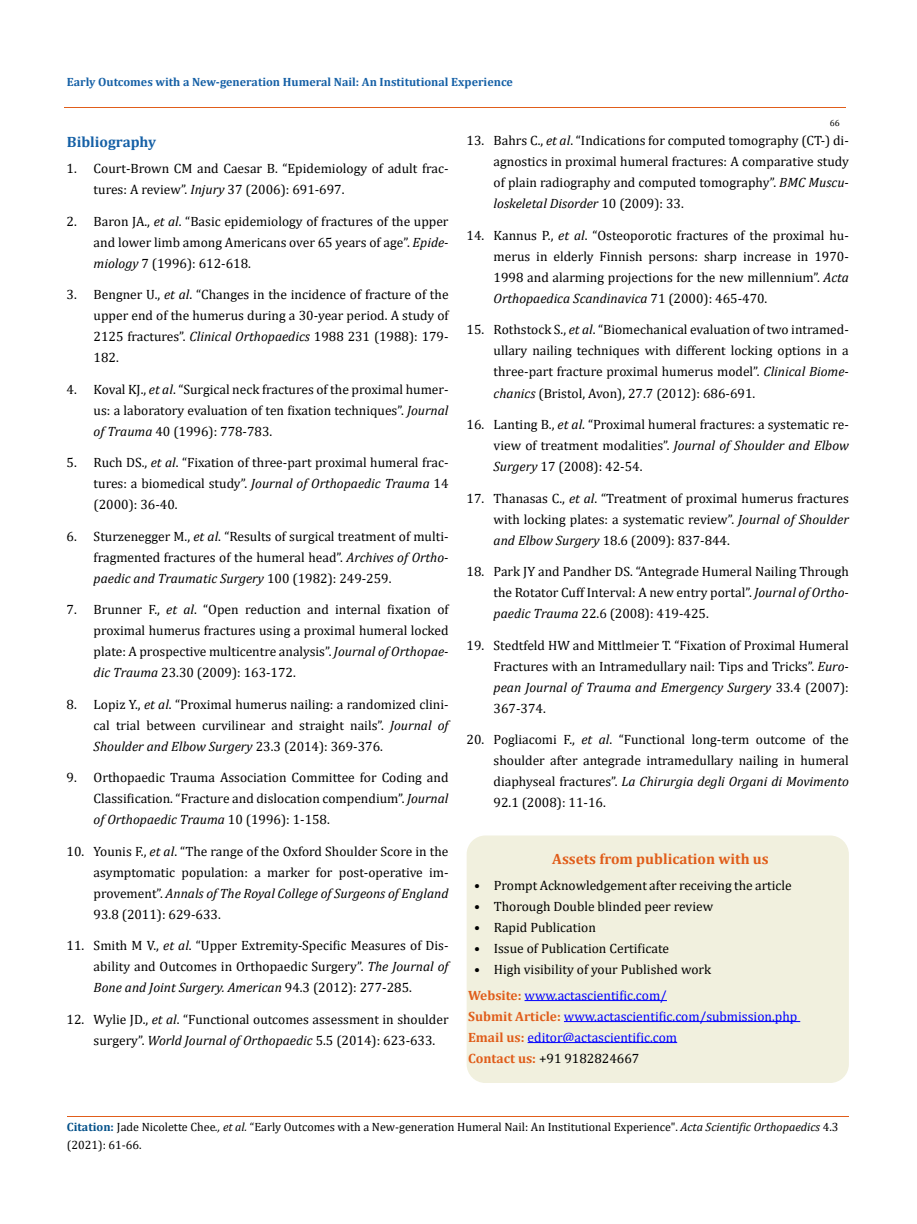
<style>
.page{position:relative;width:917px;height:1224px;background:#fff}
.page>*{position:absolute;margin:0;border:0;box-sizing:border-box;transform-origin:0 0}
.t1{font:700 15px "Cambria";color:#e05d1a}
.t2{font:700 15px "Cambria";color:#1560a6}
.t3{font:13.5px/21px "Cambria";color:#000;text-align:justify}
.t4{font:13.5px/21px "Cambria";color:#00f}
.t5{font:12px/18px "Cambria";color:#000}
.t6{font:700 12px "Cambria";color:#1560a6}
.t7{font:9px "Cambria";color:#000}
.s1{font-style:italic}
.s2{font-weight:700;color:#e05d1a}
.s3{color:#000}
.s4{font-weight:700;color:#035089}
</style>
<div class="page">
<div style="left:467px;top:836px;width:381px;height:246px;background:#f1f0de;border-radius:18px"></div>
<div style="left:466px;top:836px;width:382px;height:247px;border:2px solid #f1f0de;border-radius:18px"></div>
<hr style="left:524px;top:1000px;width:143px;height:1px;background:#00f">
<hr style="left:564px;top:1021px;width:236px;height:1px;background:#00f">
<hr style="left:527px;top:1042px;width:150px;height:1px;background:#00f">
<hr style="left:64px;top:108px;width:781px;height:1px;background:#e05d1a">
<hr style="left:67px;top:1116px;width:781px;height:1px;background:#e05d1a">
<p class="t6" style="left:67px;top:73px;width:447px">Early Outcomes with a New-generation Humeral Nail: An Institutional Experience</p>
<p class="t7" style="left:829px;top:118px;width:11px">66</p>
<p class="t2" style="left:67px;top:131px;width:91px">Bibliography</p>
<p class="t3" style="left:94px;top:158px;width:356px;text-indent:-27px">1. Court-Brown CM and Caesar B. “Epidemiology of adult frac&shy;tures: A review”. <span class="s1">Injury</span> 37 (2006): 691-697.</p>
<p class="t3" style="left:94px;top:211px;width:356px;text-indent:-27px">2. Baron JA., <span class="s1">et al</span>. “Basic epidemiology of fractures of the upper and lower limb among Americans over 65 years of age”. <span class="s1">Epide&shy;miology</span> 7 (1996): 612-618.</p>
<p class="t3" style="left:94px;top:284px;width:356px;text-indent:-27px">3. Bengner U., <span class="s1">et al</span>. “Changes in the incidence of fracture of the upper end of the humerus during a 30-year period. A study of 2125 fractures”. <span class="s1">Clinical Orthopaedics</span> 1988 231 (1988): 179- 182.</p>
<p class="t3" style="left:94px;top:379px;width:356px;text-indent:-27px">4. Koval KJ., <span class="s1">et al</span>. “Surgical neck fractures of the proximal humer&shy;us: a laboratory evaluation of ten fixation techniques”. <span class="s1">Journal of Trauma</span> 40 (1996): 778-783.</p>
<p class="t3" style="left:94px;top:452px;width:356px;text-indent:-27px">5. Ruch DS., <span class="s1">et al</span>. “Fixation of three-part proximal humeral frac&shy;tures: a biomedical study”. <span class="s1">Journal of Orthopaedic Trauma</span> 14 (2000): 36-40.</p>
<p class="t3" style="left:94px;top:526px;width:356px;text-indent:-27px">6. Sturzenegger M., <span class="s1">et al</span>. “Results of surgical treatment of multi&shy;fragmented fractures of the humeral head”. <span class="s1">Archives of Ortho&shy;paedic and Traumatic Surgery</span> 100 (1982): 249-259.</p>
<p class="t3" style="left:94px;top:599px;width:356px;text-indent:-27px">7. Brunner F., <span class="s1">et al</span>. “Open reduction and internal fixation of proximal humerus fractures using a proximal humeral locked plate: A prospective multicentre analysis”. <span class="s1">Journal of Orthopae&shy;dic Trauma</span> 23.30 (2009): 163-172.</p>
<p class="t3" style="left:94px;top:694px;width:356px;text-indent:-27px">8. Lopiz Y., <span class="s1">et al</span>. “Proximal humerus nailing: a randomized clini&shy;cal trial between curvilinear and straight nails”. <span class="s1">Journal of Shoulder and Elbow Surgery</span> 23.3 (2014): 369-376.</p>
<p class="t3" style="left:94px;top:767px;width:356px;text-indent:-27px">9. Orthopaedic Trauma Association Committee for Coding and Classification. “Fracture and dislocation compendium”. <span class="s1">Journal of Orthopaedic Trauma</span> 10 (1996): 1-158.</p>
<p class="t3" style="left:94px;top:841px;width:356px;text-indent:-27px">10. Younis F., <span class="s1">et al</span>. “The range of the Oxford Shoulder Score in the asymptomatic population: a marker for post-operative im&shy;provement”. <span class="s1">Annals of The Royal College of Surgeons of England </span>93.8 (2011): 629-633.</p>
<p class="t3" style="left:94px;top:935px;width:356px;text-indent:-27px">11. Smith M V., <span class="s1">et al</span>. “Upper Extremity-Specific Measures of Dis&shy;ability and Outcomes in Orthopaedic Surgery”. <span class="s1">The Journal of Bone and Joint Surgery. American</span> 94.3 (2012): 277-285.</p>
<p class="t3" style="left:94px;top:1009px;width:356px;text-indent:-27px">12. Wylie JD., <span class="s1">et al</span>. “Functional outcomes assessment in shoulder surgery”. <span class="s1">World Journal of Orthopaedic</span> 5.5 (2014): 623-633.</p>
<p class="t3" style="left:493px;top:130px;width:357px;text-indent:-27px">13. Bahrs C., <span class="s1">et al</span>. “Indications for computed tomography (CT-) di&shy;agnostics in proximal humeral fractures: A comparative study of plain radiography and computed tomography”. <span class="s1">BMC Muscu&shy;loskeletal Disorder</span> 10 (2009): 33.</p>
<p class="t3" style="left:493px;top:225px;width:357px;text-indent:-27px">14. Kannus P., <span class="s1">et al</span>. “Osteoporotic fractures of the proximal hu&shy;merus in elderly Finnish persons: sharp increase in 1970- 1998 and alarming projections for the new millennium”. <span class="s1">Acta Orthopaedica Scandinavica</span> 71 (2000): 465-470.</p>
<p class="t3" style="left:493px;top:319px;width:357px;text-indent:-27px">15. Rothstock S., <span class="s1">et al</span>. “Biomechanical evaluation of two intramed&shy;ullary nailing techniques with different locking options in a three-part fracture proximal humerus model”. <span class="s1">Clinical Biome&shy;chanics</span> (Bristol, Avon), 27.7 (2012): 686-691.</p>
<p class="t3" style="left:493px;top:414px;width:357px;text-indent:-27px">16. Lanting B., <span class="s1">et al</span>. “Proximal humeral fractures: a systematic re&shy;view of treatment modalities”. <span class="s1">Journal of Shoulder and Elbow Surgery</span> 17 (2008): 42-54.</p>
<p class="t3" style="left:493px;top:487px;width:357px;text-indent:-27px">17. Thanasas C., <span class="s1">et al</span>. “Treatment of proximal humerus fractures with locking plates: a systematic review”. <span class="s1">Journal of Shoulder and Elbow Surgery</span> 18.6 (2009): 837-844.</p>
<p class="t3" style="left:493px;top:561px;width:357px;text-indent:-27px">18. Park JY and Pandher DS. “Antegrade Humeral Nailing Through the Rotator Cuff Interval: A new entry portal”. <span class="s1">Journal of Ortho&shy;paedic Trauma</span> 22.6 (2008): 419-425.</p>
<p class="t3" style="left:493px;top:634px;width:357px;text-indent:-27px">19. Stedtfeld HW and Mittlmeier T. “Fixation of Proximal Humeral Fractures with an Intramedullary nail: Tips and Tricks”. <span class="s1">Euro&shy;pean Journal of Trauma and Emergency Surgery</span> 33.4 (2007):<br>367-374.</p>
<p class="t3" style="left:493px;top:729px;width:357px;text-indent:-27px">20. Pogliacomi F., <span class="s1">et al</span>. “Functional long-term outcome of the shoulder after antegrade intramedullary nailing in humeral diaphyseal fractures”. <span class="s1">La Chirurgia degli Organi di Movimento </span>92.1 (2008): 11-16.</p>
<p class="t1" style="left:552px;top:849px;width:218px">Assets from publication with us</p>
<p class="t3" style="left:474px;top:875px;width:319px">• Prompt Acknowledgement after receiving the article</p>
<p class="t3" style="left:474px;top:896px;width:240px">• Thorough Double blinded peer review</p>
<p class="t3" style="left:474px;top:917px;width:123px">• Rapid Publication</p>
<p class="t3" style="left:474px;top:938px;width:196px">• Issue of Publication Certificate</p>
<p class="t3" style="left:474px;top:959px;width:238px">• High visibility of your Published work</p>
<p class="t4" style="left:468px;top:985px;width:330px"><span class="s2">Website:</span> www.actascientific.com/<br><span class="s2">Submit Article:</span> www.actascientific.com/submission.php <span class="s2">Email us:</span> editor@actascientific.com<br><span class="s2">Contact us:</span> <span class="s3">+91 9182824667</span></p>
<p class="t5" style="left:67px;top:1118px;width:773px"><span class="s4">Citation:</span> Jade Nicolette Chee<span class="s1">., et al.</span> “Early Outcomes with a New-generation Humeral Nail: An Institutional Experience". <span class="s1">Acta Scientific Orthopaedics</span> 4.3 (2021): 61-66.</p>
</div>
